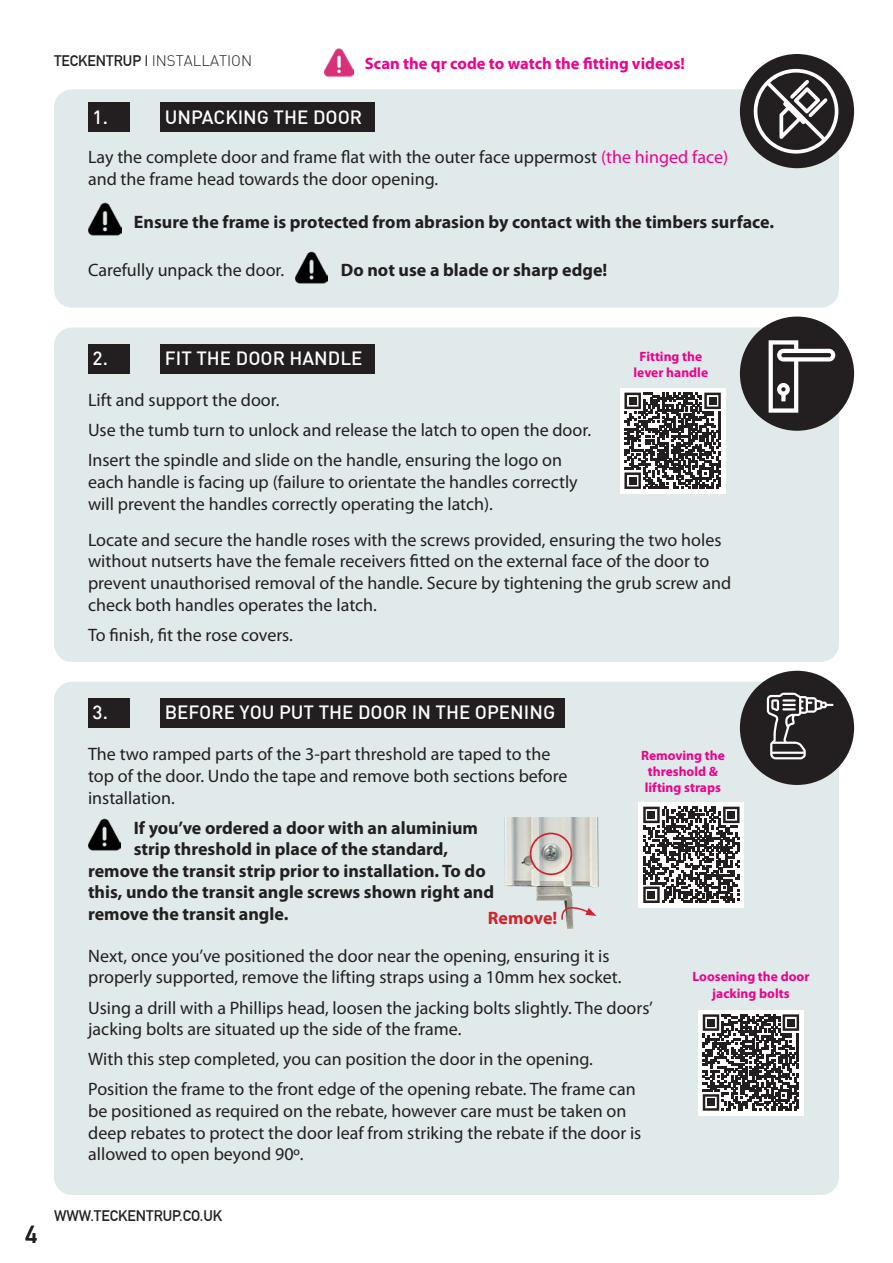
<style>
.page{position:relative;width:893px;height:1263px;background:#fff}
.page>*{position:absolute;margin:0;border:0;box-sizing:border-box;transform-origin:0 0}
.t1{font:700 24px "DIN Alternate";color:#231f20}
.t2{font:500 18.9px "DIN";color:#fff}
.t3{font:18px/21.6px "Myriad Pro";color:#231f20}
.t4{font:700 18px "Myriad Pro";color:#231f20}
.t5{font:700 18px "Myriad Pro";color:#d1232a}
.t6{font:700 16.5px "Myriad Pro";color:#ed028c}
.t7{font:300 15px "DIN";color:#231f20}
.t8{font:700 15px "DIN Alternate";color:#231f20}
.t9{font:700 13.5px/16.2px "Myriad Pro";color:#ed028c;text-align:center}
.s1{font-family:"DIN Alternate";font-weight:700}
.s2{color:#ed028c}
</style>
<div class="page">
<div style="left:54px;top:89px;width:785px;height:219px;background:#e0eaeb;border-radius:18px"></div>
<div style="left:88px;top:102px;width:42px;height:30px;background:#231f20"></div>
<img style="left:88px;top:202px;width:33px;height:34px">
<div style="left:740px;top:54px;width:114px;height:114px;background:#231f20;border-radius:50%"></div>
<svg style="left:754px;top:69px;width:84px;height:85px"></svg>
<img style="left:295px;top:251px;width:33px;height:33px">
<div style="left:160px;top:102px;width:214px;height:30px;background:#231f20"></div>
<div style="left:54px;top:327px;width:785px;height:335px;background:#e0eaeb;border-radius:18px"></div>
<div style="left:88px;top:344px;width:42px;height:30px;background:#231f20"></div>
<div style="left:740px;top:317px;width:114px;height:114px;background:#231f20;border-radius:50%"></div>
<svg style="left:769px;top:340px;width:66px;height:73px"></svg>
<div style="left:160px;top:344px;width:214px;height:30px;background:#231f20"></div>
<div style="left:54px;top:682px;width:785px;height:513px;background:#e0eaeb;border-radius:18px"></div>
<div style="left:88px;top:698px;width:42px;height:30px;background:#231f20"></div>
<div style="left:160px;top:698px;width:404px;height:30px;background:#231f20"></div>
<div style="left:740px;top:671px;width:114px;height:114px;background:#231f20;border-radius:50%"></div>
<svg style="left:767px;top:693px;width:66px;height:66px"></svg>
<div style="left:620px;top:388px;width:105px;height:106px;background:#fff"></div>
<svg style="left:624px;top:393px;width:97px;height:96px"></svg>
<div style="left:629px;top:397px;width:7px;height:7px;background:#231f20"></div>
<div style="left:709px;top:397px;width:7px;height:7px;background:#231f20"></div>
<div style="left:629px;top:477px;width:7px;height:7px;background:#231f20"></div>
<div style="left:639px;top:802px;width:105px;height:106px;background:#fff"></div>
<svg style="left:643px;top:807px;width:96px;height:96px"></svg>
<div style="left:648px;top:811px;width:7px;height:7px;background:#231f20"></div>
<div style="left:728px;top:811px;width:7px;height:7px;background:#231f20"></div>
<div style="left:648px;top:891px;width:7px;height:7px;background:#231f20"></div>
<img style="left:325px;top:48px;width:29px;height:29px">
<div style="left:698px;top:1010px;width:106px;height:105px;background:#fff"></div>
<svg style="left:703px;top:1014px;width:96px;height:97px"></svg>
<div style="left:707px;top:1019px;width:7px;height:7px;background:#231f20"></div>
<div style="left:787px;top:1019px;width:7px;height:7px;background:#231f20"></div>
<div style="left:707px;top:1099px;width:7px;height:7px;background:#231f20"></div>
<img style="left:504px;top:817px;width:95px;height:112px">
<div style="left:530px;top:833px;width:42px;height:42px;border:2px solid #d1232a;border-radius:50%"></div>
<img style="left:88px;top:818px;width:33px;height:33px">
<svg style="left:560px;top:898px;width:36px;height:23px"></svg>
<p class="t7" style="left:54px;top:51px;width:200px"><span class="s1">TECKENTRUP |</span> INSTALLATION</p>
<p class="t6" style="left:365px;top:53px;width:322px">Scan the qr code to watch the fitting videos!</p>
<p class="t2" style="left:165px;top:105px;width:199px">UNPACKING THE DOOR</p>
<p class="t2" style="left:93px;top:105px;width:17px">1.</p>
<p class="t3" style="left:88px;top:146px;width:642px">Lay the complete door and frame flat with the outer face uppermost <span class="s2">(the hinged face) </span>and the frame head towards the door opening.</p>
<p class="t4" style="left:134px;top:210px;width:642px">Ensure the frame is protected from abrasion by contact with the timbers surface.</p>
<p class="t3" style="left:88px;top:259px;width:198px">Carefully unpack the door.</p>
<p class="t4" style="left:341px;top:258px;width:268px">Do not use a blade or sharp edge!</p>
<p class="t2" style="left:93px;top:346px;width:17px">2.</p>
<p class="t2" style="left:165px;top:346px;width:199px">FIT THE DOOR HANDLE</p>
<p class="t3" style="left:88px;top:385px;width:505px;line-height:30.2px">Lift and support the door.<br>Use the tumb turn to unlock and release the latch to open the door.<br>Insert the spindle and slide on the handle, ensuring the logo on</p>
<p class="t3" style="left:88px;top:471px;width:491px">each handle is facing up (failure to orientate the handles correctly will prevent the handles correctly operating the latch).</p>
<p class="t9" style="left:634px;top:348px;width:76px">Fitting the lever handle</p>
<p class="t3" style="left:88px;top:529px;width:645px">Locate and secure the handle roses with the screws provided, ensuring the two holes without nutserts have the female receivers fitted on the external face of the door to prevent unauthorised removal of the handle. Secure by tightening the grub screw and check both handles operates the latch.</p>
<p class="t3" style="left:88px;top:623px;width:206px">To finish, fit the rose covers.</p>
<p class="t2" style="left:93px;top:700px;width:17px">3.</p>
<p class="t2" style="left:165px;top:700px;width:392px">BEFORE YOU PUT THE DOOR IN THE OPENING</p>
<p class="t3" style="left:88px;top:743px;width:481px">The two ramped parts of the 3-part threshold are taped to the top of the door. Undo the tape and remove both sections before installation.</p>
<p class="t4" style="left:134px;top:816px;width:346px">If you’ve ordered a door with an aluminium</p>
<p class="t4" style="left:134px;top:837px;width:316px">strip threshold in place of the standard,</p>
<p class="t4" style="left:88px;top:859px;width:399px">remove the transit strip prior to installation. To do</p>
<p class="t4" style="left:88px;top:880px;width:408px">this, undo the transit angle screws shown right and</p>
<p class="t4" style="left:88px;top:902px;width:202px">remove the transit angle.</p>
<p class="t5" style="left:488px;top:906px;width:71px">Remove!</p>
<p class="t9" style="left:641px;top:747px;width:85px;text-align:left">Removing the threshold &amp; lifting straps</p>
<p class="t3" style="left:88px;top:945px;width:535px">Next, once you’ve positioned the door near the opening, ensuring it is properly supported, remove the lifting straps using a 10mm hex socket.</p>
<p class="t3" style="left:88px;top:996px;width:566px">Using a drill with a Phillips head, loosen the jacking bolts slightly. The doors’ jacking bolts are situated up the side of the frame.</p>
<p class="t3" style="left:88px;top:1044px;width:549px;line-height:30.2px">With this step completed, you can position the door in the opening.<br>Position the frame to the front edge of the opening rebate. The frame can</p>
<p class="t3" style="left:88px;top:1100px;width:555px">be positioned as required on the rebate, however care must be taken on deep rebates to protect the door leaf from striking the rebate if the door is allowed to open beyond 90º.</p>
<p class="t9" style="left:692px;top:968px;width:119px">Loosening the door jacking bolts</p>
<h1 class="t1" style="left:26px;top:1216px;width:13px">4</h1>
<p class="t8" style="left:54px;top:1204px;width:170px">WWW.TECKENTRUP.CO.UK</p>
</div>
